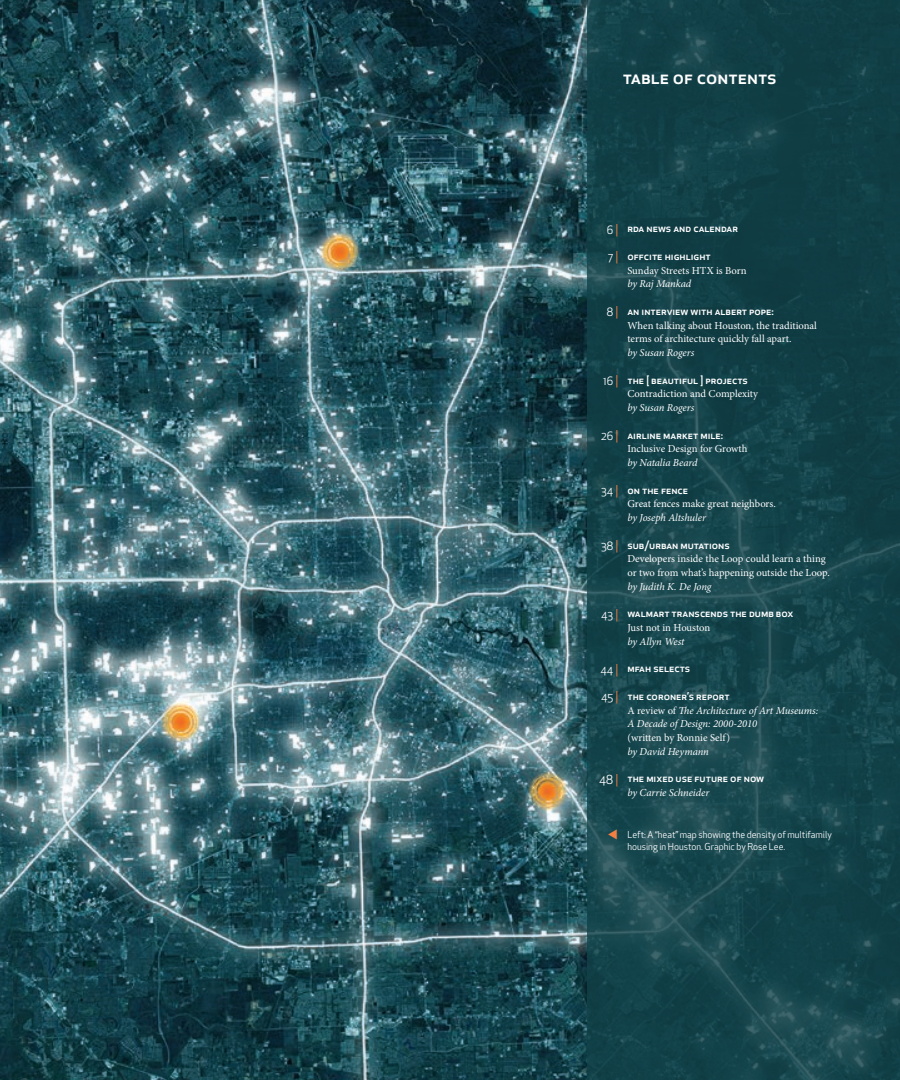
<style>
.page{position:relative;width:900px;height:1080px;background:#fff}
.page>*{position:absolute;margin:0;border:0;box-sizing:border-box;transform-origin:0 0}
.t1{font:18.75px "Apex New PS Medium Caps";color:#fff}
.t2{font:12.25px "Apex New";color:#fff}
.t3{font:11.25px "Apex New";color:#fff}
.t4{font:10.62px/13.8px "Minion Pro";color:#fff}
.t5{font:10.62px "Apex New PS Medium Caps";color:#fff}
.t6{font:italic 10.62px/13.8px "Minion Pro";letter-spacing:-.005em;color:#fff}
.t7{font:9.38px/12.5px "Apex New";color:#fff}
.s1{font-family:"Apex New PS Book Caps";font-size:12.25px;color:#f47f42}
.s2{font-family:"Apex New PS Book Caps";color:#f47f42}
.s3{font-style:normal}
</style>
<div class="page">
<img style="left:0;top:0;width:588px;height:1080px">
<div style="left:588px;top:0;width:312px;height:1080px;background:#124249"></div>
<svg style="left:608px;top:829px;width:5px;height:10px"></svg>
<h1 class="t1" style="left:623px;top:65px;width:155px">table of contents</h1>
<p class="t3" style="left:607px;top:223px;width:13px">6<span class="s1">|</span></p>
<p class="t3" style="left:608px;top:251px;width:12px">7<span class="s1">|</span></p>
<p class="t3" style="left:607px;top:306px;width:13px">8<span class="s1">|</span></p>
<p class="t3" style="left:603px;top:375px;width:17px">16<span class="s1">|</span></p>
<p class="t3" style="left:601px;top:430px;width:19px">26<span class="s1">|</span></p>
<p class="t3" style="left:601px;top:485px;width:19px">34<span class="s1">|</span></p>
<p class="t3" style="left:601px;top:540px;width:19px">38<span class="s1">|</span></p>
<p class="t3" style="left:601px;top:608px;width:19px">43<span class="s1">|</span></p>
<p class="t3" style="left:600px;top:663px;width:20px">44<span class="s1">|</span></p>
<p class="t3" style="left:601px;top:691px;width:19px">45<span class="s1">|</span></p>
<p class="t2" style="left:599px;top:772px;width:21px">48<span class="s2">|</span></p>
<p class="t5" style="left:627px;top:222px;width:112px">rda news and calendar</p>
<p class="t5" style="left:627px;top:249px;width:85px">offcite highlight</p>
<p class="t4" style="left:627px;top:263px;width:121px">Sunday Streets HTX is Born</p>
<p class="t6" style="left:627px;top:277px;width:65px">by Raj Mankad</p>
<p class="t5" style="left:627px;top:304px;width:148px">an interview with albert pope:</p>
<p class="t4" style="left:627px;top:318px;width:191px">When talking about Houston, the traditional terms of architecture quickly fall apart.</p>
<p class="t6" style="left:627px;top:346px;width:68px">by Susan Rogers</p>
<p class="t5" style="left:627px;top:373px;width:122px">the [ beautiful ] projects</p>
<p class="t4" style="left:627px;top:387px;width:132px">Contradiction and Complexity</p>
<p class="t6" style="left:627px;top:401px;width:68px">by Susan Rogers</p>
<p class="t5" style="left:627px;top:428px;width:97px">airline market mile:</p>
<p class="t4" style="left:627px;top:442px;width:122px">Inclusive Design for Growth</p>
<p class="t6" style="left:627px;top:456px;width:72px">by Natalia Beard</p>
<p class="t5" style="left:627px;top:483px;width:62px">on the fence</p>
<p class="t4" style="left:627px;top:497px;width:150px">Great fences make great neighbors.</p>
<p class="t6" style="left:627px;top:511px;width:80px">by Joseph Altshuler</p>
<p class="t5" style="left:627px;top:538px;width:104px">sub/urban mutations</p>
<p class="t4" style="left:627px;top:552px;width:204px">Developers inside the Loop could learn a thing or two from what’s happening outside the Loop.</p>
<p class="t6" style="left:627px;top:580px;width:85px">by Judith K. De Jong</p>
<p class="t5" style="left:627px;top:607px;width:168px">walmart transcends the dumb box</p>
<p class="t4" style="left:627px;top:621px;width:84px">Just not in Houston</p>
<p class="t6" style="left:627px;top:635px;width:58px">by Allyn West</p>
<p class="t5" style="left:627px;top:662px;width:64px">mfah selects</p>
<p class="t5" style="left:627px;top:689px;width:104px">the coroner’s report</p>
<p class="t6" style="left:627px;top:703px;width:192px"><span class="s3">A review of</span> The Architecture of Art Museums:<br>A Decade of Design: 2000-2010</p>
<p class="t4" style="left:627px;top:731px;width:104px">(written by Ronnie Self)</p>
<p class="t6" style="left:627px;top:745px;width:83px">by David Heymann</p>
<p class="t5" style="left:627px;top:772px;width:138px">the mixed use future of now</p>
<p class="t6" style="left:627px;top:786px;width:83px">by Carrie Schneider</p>
<p class="t7" style="left:627px;top:828px;width:206px">Left: A “heat” map showing the density of multifamily housing in Houston. Graphic by Rose Lee.</p>
</div>
